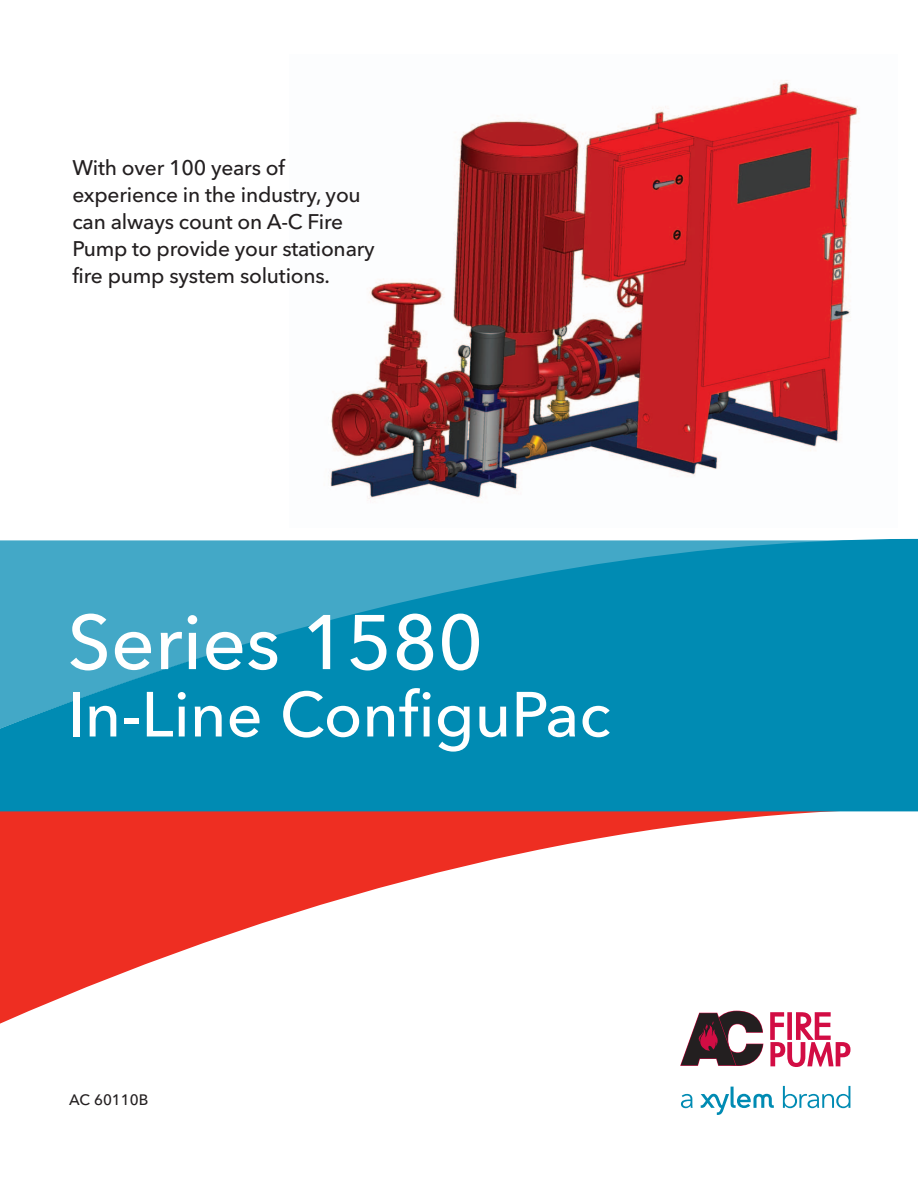
<style>
.page{position:relative;width:918px;height:1188px;background:#fff}
.page>*{position:absolute;margin:0;border:0;box-sizing:border-box;transform-origin:0 0}
.t1{font:500 76.5px "Avenir Next LT Pro";color:#fff}
.t2{font:500 63px "Avenir Next LT Pro";color:#fff}
.t3{font:500 21px/27px "Avenir Next LT Pro";letter-spacing:-.01em;color:#231f20}
.t4{font:500 15px "Avenir Next LT Pro";color:#231f20}
</style>
<div class="page">
<img style="left:330px;top:80px;width:529px;height:420px">
<svg style="left:680px;top:1024px;width:83px;height:42px"></svg>
<svg style="left:770px;top:1024px;width:81px;height:43px"></svg>
<svg style="left:681px;top:1094px;width:12px;height:14px"></svg>
<svg style="left:783px;top:1086px;width:67px;height:22px"></svg>
<svg style="left:701px;top:1087px;width:73px;height:28px"></svg>
<svg style="left:0;top:811px;width:913px;height:213px"></svg>
<svg style="left:0;top:539px;width:918px;height:272px;background:#1192b8"></svg>
<p class="t3" style="left:72px;top:154px;width:304px">With over 100 years of experience in the industry, you can always count on A-C Fire<br>Pump to provide your stationary fire pump system solutions.</p>
<h1 class="t1" style="left:68px;top:596px;width:417px">Series 1580</h1>
<h2 class="t2" style="left:68px;top:677px;width:544px">In-Line ConfiguPac</h2>
<p class="t4" style="left:69px;top:1091px;width:81px">AC 60110B</p>
</div>
